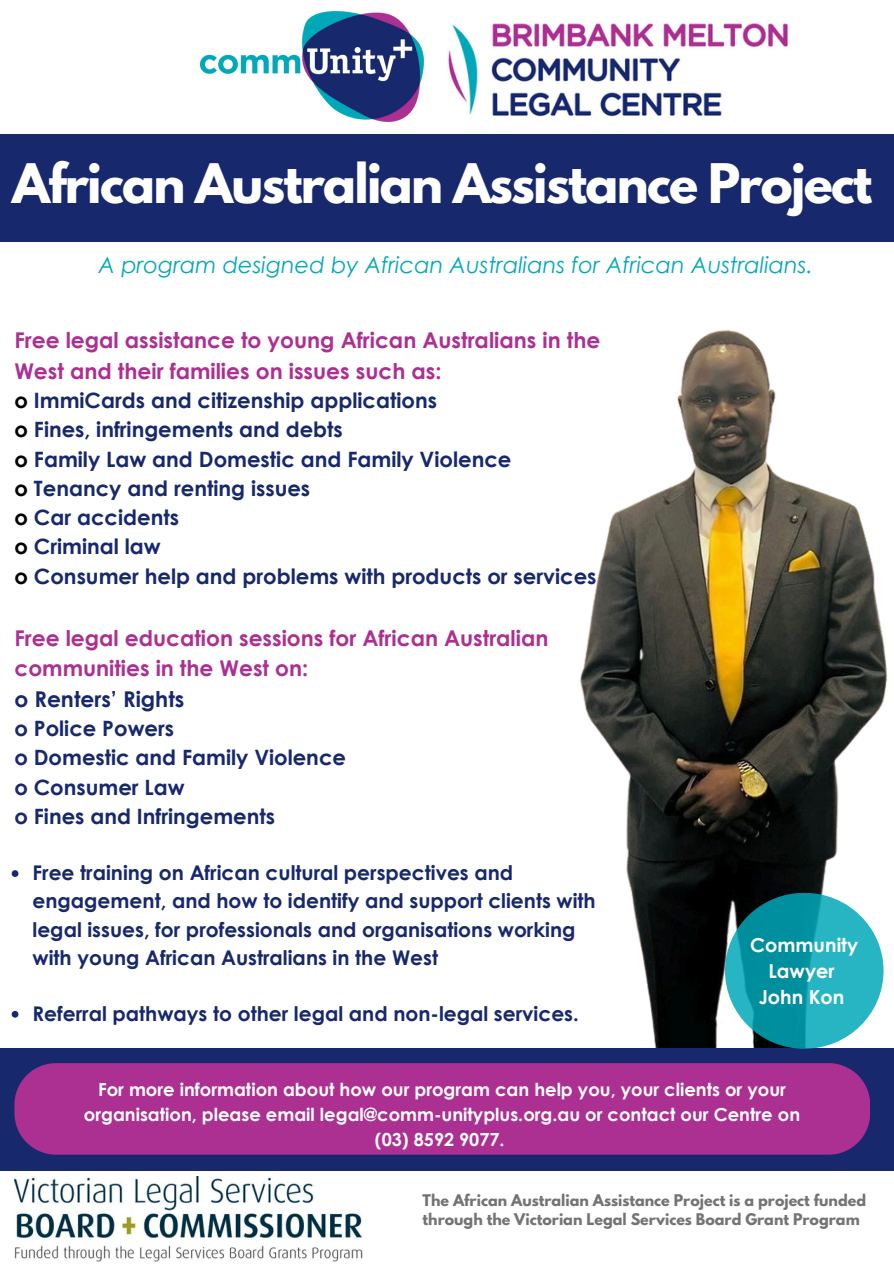
<style>
.page{position:relative;width:894px;height:1264px;background:#fff}
.page>*{position:absolute;margin:0;border:0;box-sizing:border-box;transform-origin:0 0}
.t1{font:700 48.3px "League Spartan";letter-spacing:-.035em;color:#fff}
.t2{font:italic 22.5px "Century Gothic";color:#00a8ba}
.t3{font:700 21.75px/30.3px "Century Gothic";color:#ab3092}
.t4{font:700 21.15px/29.2px "Century Gothic";color:#17286d}
.t5{font:700 20.25px/28.2px "Century Gothic";color:#17286d}
.t6{font:700 19.2px/25.8px "Century Gothic";color:#fff;text-align:center}
.t7{font:700 18px/24.8px "Century Gothic";color:#fff;text-align:center}
.t8{font:700 14.25px/19px "League Spartan";color:#000}
.s1{color:#000}
.s2{color:#17286d}
</style>
<div class="page">
<div style="left:0;top:134px;width:893px;height:107px;background:#17286d"></div>
<img style="left:580px;top:330px;width:308px;height:718px">
<div style="left:0;top:1048px;width:893px;height:122px;background:#17286d"></div>
<div style="left:14px;top:1063px;width:856px;height:91px;background:#ab3092"></div>
<img style="left:448px;top:23px;width:340px;height:94px">
<img style="left:200px;top:11px;width:223px;height:111px">
<svg style="left:12px;top:870px;width:6px;height:7px"></svg>
<svg style="left:12px;top:1010px;width:6px;height:7px"></svg>
<svg style="left:724px;top:892px;width:159px;height:156px;background:#15a2b0"></svg>
<img style="left:14px;top:1176px;width:348px;height:85px">
<h2 class="t1" style="left:12px;top:159px;width:861px">African Australian Assistance Project</h2>
<h6 class="t2" style="left:98px;top:250px;width:715px">A program designed by African Australians for African Australians.</h6>
<p class="t3" style="left:14px;top:325px;width:587px">Free legal assistance to young African Australians in the<br>West and their families on issues such as:</p>
<p class="t4" style="left:14px;top:385px;width:583px"><span class="s1">o</span> ImmiCards and citizenship applications<br><span class="s1">o</span> Fines, infringements and debts<br><span class="s1">o</span> Family Law and Domestic and Family Violence<br><span class="s1">o</span> Tenancy and renting issues<br><span class="s1">o</span> Car accidents<br><span class="s1">o</span> Criminal law<br><span class="s1">o</span> Consumer help and problems with products or services</p>
<h2 class="t3" style="left:14px;top:622px;width:535px">Free legal education sessions for African Australian communities in the West on:<br><span class="s2">o Renters’ Rights</span></h2>
<h2 class="t4" style="left:14px;top:713px;width:333px">o Police Powers<br>o Domestic and Family Violence o Consumer Law<br>o Fines and Infringements</h2>
<h3 class="t5" style="left:33px;top:858px;width:564px">Free training on African cultural perspectives and engagement, and how to identify and support clients with legal issues, for professionals and organisations working with young African Australians in the West</h3>
<p class="t5" style="left:33px;top:998px;width:547px">Referral pathways to other legal and non-legal services.</p>
<p class="t6" style="left:750px;top:931px;width:109px">Community<br>Lawyer<br>John Kon</p>
<p class="t7" style="left:84px;top:1076px;width:717px">For more information about how our program can help you, your clients or your organisation, please email legal@comm-unityplus.org.au or contact our Centre on (03) 8592 9077.</p>
<p class="t8" style="left:422px;top:1192px;width:445px">The African Australian Assistance Project is a project funded through the Victorian Legal Services Board Grant Program</p>
</div>
